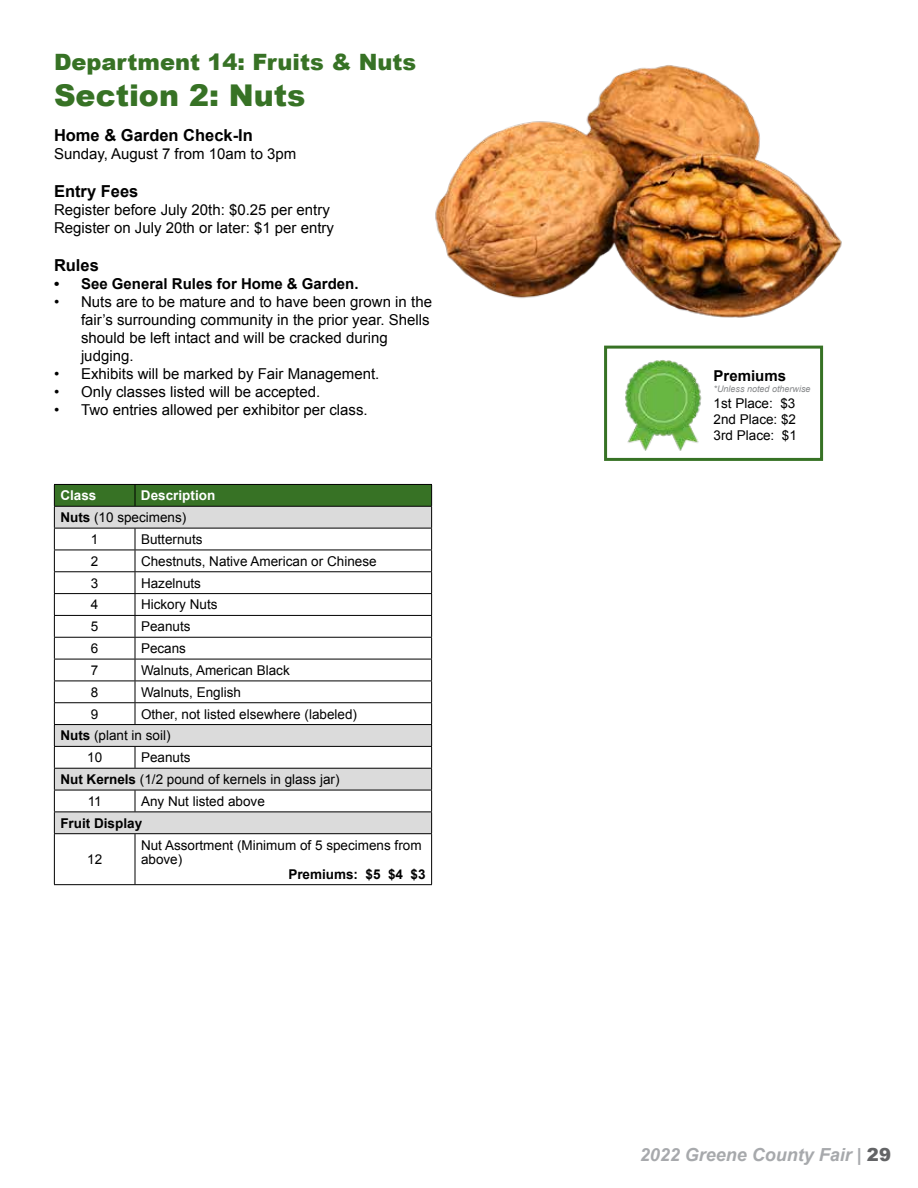
<style>
.page{position:relative;width:918px;height:1188px;background:#fff}
.page>*{position:absolute;margin:0;border:0;box-sizing:border-box;transform-origin:0 0}
.t1{font:900 30px "Arial";color:#377225}
.t2{font:900 22.5px "Arial";color:#377225}
.t3{font:italic 700 18px "Arial";color:#a7a9ac}
.t4{font:700 16.5px "Arial";color:#000}
.t5{font:15px/18px "Arial";color:#000}
.t6{font:700 15px "Arial";color:#000}
.t7{font:13.5px/16.2px "Arial";color:#000}
.t8{font:700 13.5px "Arial";color:#000}
.t9{font:700 13.5px "Arial";color:#fff}
.t10{font:italic 9px "Arial";color:#848688}
.s1{font-weight:700}
.s2{font-weight:900;font-style:normal;color:#636466}
</style>
<div class="page">
<svg style="left:54px;top:484px;width:378px;height:349px"></svg>
<hr style="left:54px;top:833px;width:81px;height:1px;background:#000">
<hr style="left:54px;top:834px;width:1px;height:50px;background:#000">
<hr style="left:135px;top:833px;width:297px;height:1px;background:#000">
<hr style="left:135px;top:834px;width:1px;height:50px;background:#000">
<hr style="left:431px;top:834px;width:1px;height:50px;background:#000">
<hr style="left:54px;top:884px;width:81px;height:1px;background:#000">
<hr style="left:135px;top:884px;width:297px;height:1px;background:#000">
<img style="left:435px;top:65px;width:407px;height:284px">
<img style="left:625px;top:360px;width:77px;height:91px">
<div style="left:604px;top:346px;width:219px;height:115px;border:3px solid #377225"></div>
<h2 class="t2" style="left:54px;top:46px;width:364px">Department 14: Fruits &amp; Nuts</h2>
<h1 class="t1" style="left:54px;top:74px;width:253px">Section 2: Nuts</h1>
<p class="t4" style="left:54px;top:125px;width:200px">Home &amp; Garden Check-In</p>
<p class="t5" style="left:54px;top:145px;width:244px">Sunday, August 7 from 10am to 3pm</p>
<p class="t4" style="left:54px;top:180px;width:86px">Entry Fees</p>
<p class="t5" style="left:54px;top:201px;width:282px">Register before July 20th: $0.25 per entry<br>Register on July 20th or later: $1 per entry</p>
<p class="t4" style="left:54px;top:254px;width:46px">Rules</p>
<p class="t6" style="left:54px;top:274px;width:306px">• See General Rules for Home &amp; Garden.</p>
<p class="t5" style="left:81px;top:293px;width:353px;text-indent:-27px">• Nuts are to be mature and to have been grown in the fair’s surrounding community in the prior year. Shells should be left intact and will be cracked during judging.</p>
<p class="t5" style="left:54px;top:365px;width:327px">• Exhibits will be marked by Fair Management.</p>
<p class="t5" style="left:54px;top:383px;width:268px">• Only classes listed will be accepted.</p>
<p class="t5" style="left:54px;top:401px;width:315px">• Two entries allowed per exhibitor per class.</p>
<p class="t9" style="left:60px;top:487px;width:38px">Class</p>
<p class="t9" style="left:141px;top:487px;width:76px">Description</p>
<p class="t7" style="left:60px;top:509px;width:128px"><span class="s1">Nuts</span> (10 specimens)</p>
<p class="t7" style="left:91px;top:531px;width:9px">1</p>
<p class="t7" style="left:141px;top:531px;width:63px">Butternuts</p>
<p class="t7" style="left:91px;top:553px;width:9px">2</p>
<p class="t7" style="left:141px;top:553px;width:237px">Chestnuts, Native American or Chinese</p>
<p class="t7" style="left:91px;top:575px;width:9px">3</p>
<p class="t7" style="left:141px;top:575px;width:62px">Hazelnuts</p>
<p class="t7" style="left:91px;top:597px;width:9px">4</p>
<p class="t7" style="left:141px;top:597px;width:78px">Hickory Nuts</p>
<p class="t7" style="left:91px;top:619px;width:9px">5</p>
<p class="t7" style="left:141px;top:619px;width:51px">Peanuts</p>
<p class="t7" style="left:91px;top:640px;width:9px">6</p>
<p class="t7" style="left:141px;top:640px;width:47px">Pecans</p>
<p class="t7" style="left:91px;top:662px;width:9px">7</p>
<p class="t7" style="left:141px;top:662px;width:150px">Walnuts, American Black</p>
<p class="t7" style="left:91px;top:684px;width:9px">8</p>
<p class="t7" style="left:141px;top:684px;width:102px">Walnuts, English</p>
<p class="t7" style="left:91px;top:706px;width:9px">9</p>
<p class="t7" style="left:141px;top:706px;width:218px">Other, not listed elsewhere (labeled)</p>
<p class="t7" style="left:60px;top:728px;width:112px"><span class="s1">Nuts</span> (plant in soil)</p>
<p class="t7" style="left:87px;top:750px;width:17px">10</p>
<p class="t7" style="left:141px;top:750px;width:51px">Peanuts</p>
<p class="t7" style="left:60px;top:771px;width:281px"><span class="s1">Nut Kernels</span> (1/2 pound of kernels in glass jar)</p>
<p class="t7" style="left:88px;top:793px;width:16px">11</p>
<p class="t7" style="left:141px;top:793px;width:125px">Any Nut listed above</p>
<p class="t8" style="left:60px;top:814px;width:83px">Fruit Display</p>
<p class="t7" style="left:87px;top:851px;width:17px">12</p>
<p class="t7" style="left:141px;top:838px;width:282px;line-height:14.5px">Nut Assortment (Minimum of 5 specimens from above)</p>
<p class="t8" style="left:288px;top:865px;width:139px">Premiums: $5 $4 $3</p>
<p class="t6" style="left:714px;top:366px;width:74px">Premiums</p>
<p class="t10" style="left:714px;top:383px;width:99px">*Unless noted otherwise</p>
<p class="t7" style="left:714px;top:395px;width:85px;text-align:justify">1st Place: $3<br>2nd Place: $2<br>3rd Place: $1</p>
<p class="t3" style="left:640px;top:1143px;width:253px">2022 Greene County Fair | <span class="s2">29</span></p>
</div>
